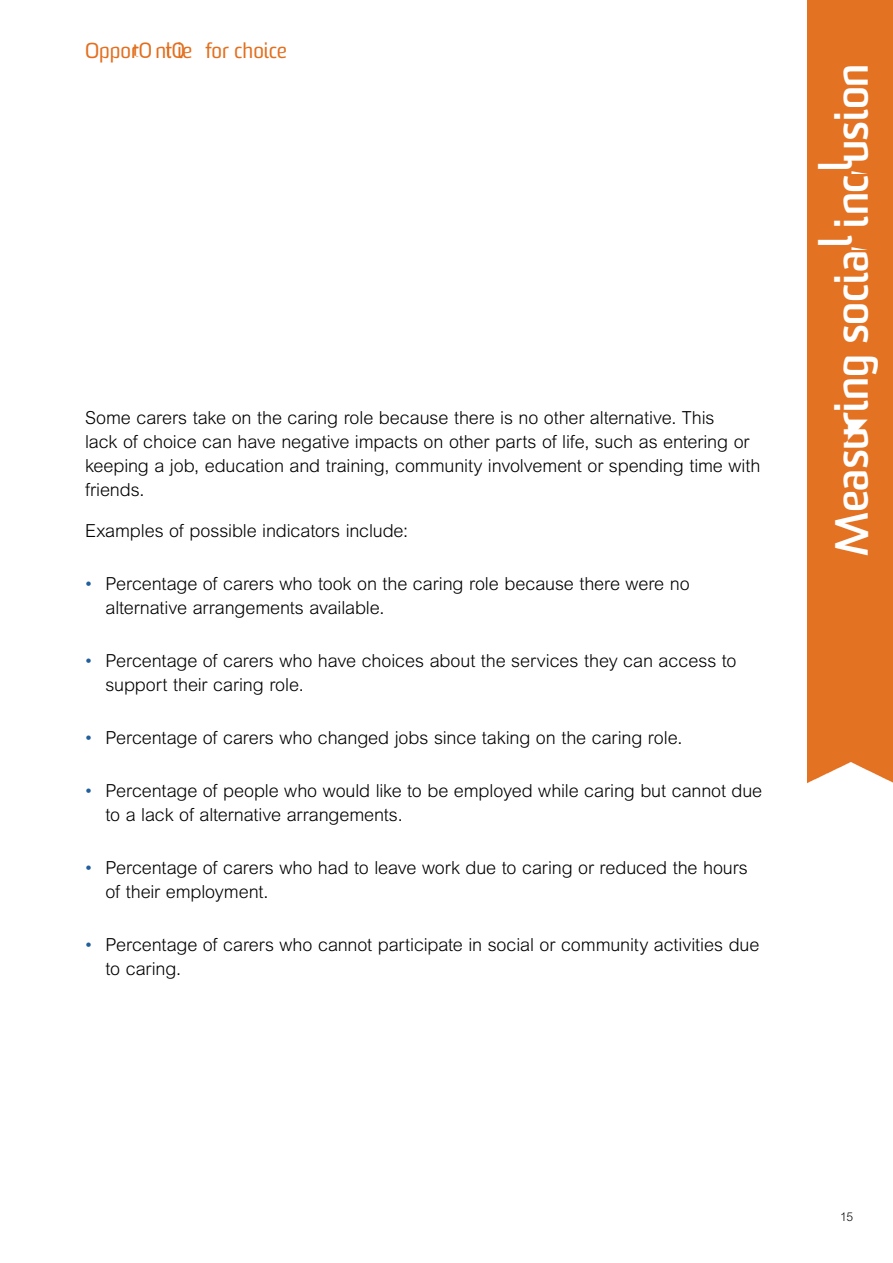
<style>
.page{position:relative;width:893px;height:1263px;background:#fff}
.page>*{position:absolute;margin:0;border:0;box-sizing:border-box;transform-origin:0 0}
.t1{font:700 45px "Sommet";color:#fff}
.t2{font:21px "Sommet";color:#e36f1e}
.t3{font:300 18px/24px "Arial MT Std";letter-spacing:-.005em;color:#000}
.t4{font:300 12px "Arial MT Std";color:#000}
.s1{color:#215e9e}
</style>
<div class="page">
<div style="left:808px;top:0;width:85px;height:783px;background:#e37222"></div>
<p class="t2" style="left:85px;top:38px;width:203px">Opportunities for choice</p>
<p class="t3" style="left:85px;top:405px;width:677px">Some carers take on the caring role because there is no other alternative. This<br>lack of choice can have negative impacts on other parts of life, such as entering or keeping a job, education and training, community involvement or spending time with friends.</p>
<p class="t3" style="left:85px;top:518px;width:324px">Examples of possible indicators include:</p>
<p class="t3" style="left:106px;top:571px;width:586px;text-indent:-21px"><span class="s1">•</span> Percentage of carers who took on the caring role because there were no alternative arrangements available.</p>
<p class="t3" style="left:106px;top:648px;width:633px;text-indent:-21px"><span class="s1">•</span> Percentage of carers who have choices about the services they can access to support their caring role.</p>
<p class="t3" style="left:84px;top:725px;width:600px"><span class="s1">•</span> Percentage of carers who changed jobs since taking on the caring role.</p>
<p class="t3" style="left:106px;top:778px;width:658px;text-indent:-21px"><span class="s1">•</span> Percentage of people who would like to be employed while caring but cannot due to a lack of alternative arrangements.</p>
<p class="t3" style="left:106px;top:855px;width:644px;text-indent:-21px"><span class="s1">•</span> Percentage of carers who had to leave work due to caring or reduced the hours of their employment.</p>
<p class="t3" style="left:106px;top:932px;width:655px;text-indent:-21px"><span class="s1">•</span> Percentage of carers who cannot participate in social or community activities due to caring.</p>
<h1 class="t1" style="left:824px;top:556px;width:494px;rotate:-90deg">Measuring social inclusion</h1>
<p class="t4" style="left:840px;top:1209px;width:14px">15</p>
</div>
